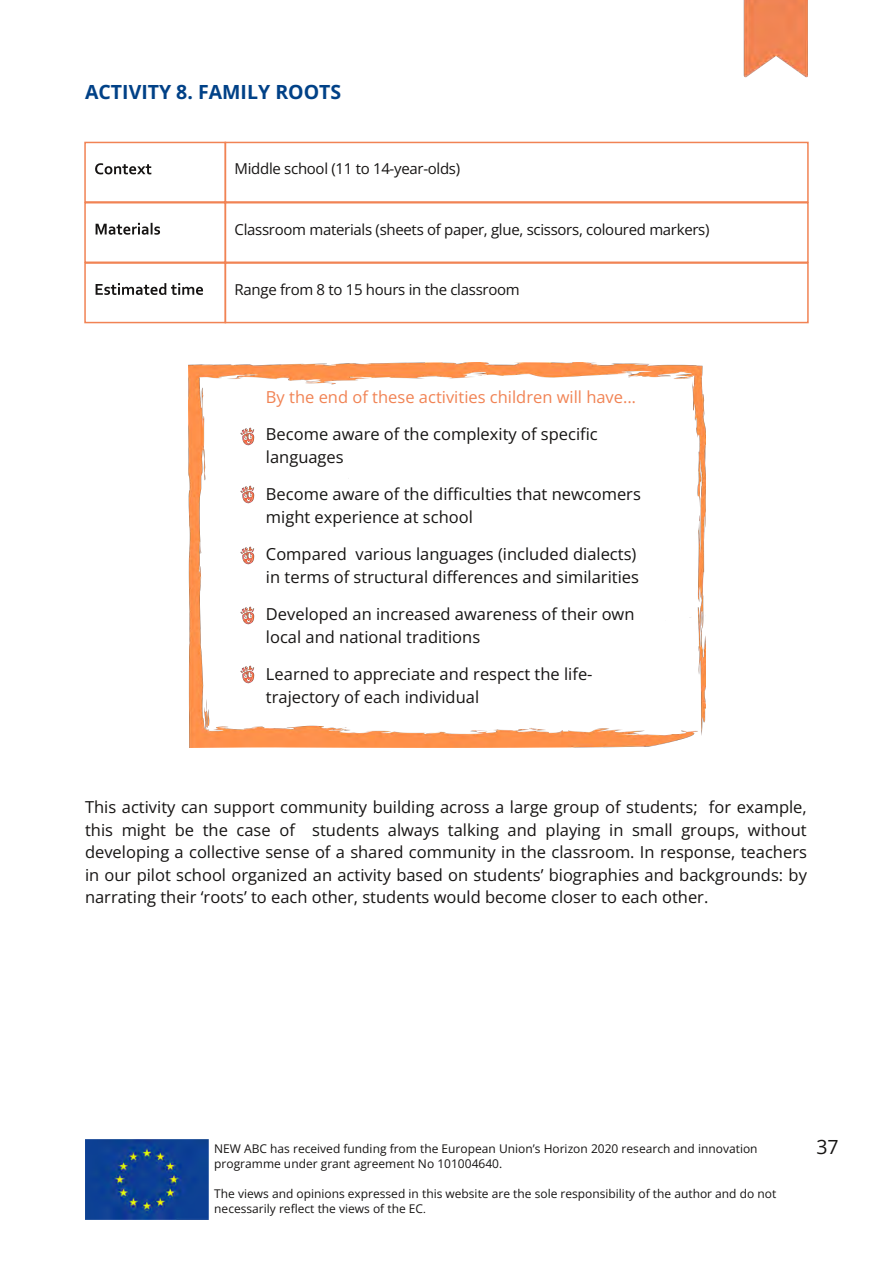
<style>
.page{position:relative;width:893px;height:1263px;background:#fff}
.page>*{position:absolute;margin:0;border:0;box-sizing:border-box;transform-origin:0 0}
.t1{font:700 19.5px "Open Sans";color:#004187}
.t2{font:19.5px "Open Sans";color:#161413}
.t3{font:16.5px/22.5px "Open Sans";color:#161413}
.t4{font:16.5px "Open Sans";color:#f18354}
.t5{font:15px "Open Sans";letter-spacing:-.02em;color:#161413}
.t6{font:12px/15px "Open Sans";color:#161413}
.s1{font-family:"Minion Pro"}
</style>
<div class="page">
<img style="left:85px;top:1140px;width:124px;height:80px">
<svg style="left:95px;top:163px;width:56px;height:11px"></svg>
<div style="left:84px;top:142px;width:142px;height:61px;border:2px solid #f18354"></div>
<div style="left:225px;top:142px;width:584px;height:61px;border:2px solid #f18354"></div>
<svg style="left:96px;top:223px;width:64px;height:12px"></svg>
<div style="left:84px;top:202px;width:142px;height:61px;border:2px solid #f18354"></div>
<div style="left:225px;top:202px;width:584px;height:61px;border:2px solid #f18354"></div>
<svg style="left:96px;top:283px;width:107px;height:12px"></svg>
<div style="left:84px;top:262px;width:142px;height:61px;border:2px solid #f18354"></div>
<div style="left:225px;top:262px;width:584px;height:61px;border:2px solid #f18354"></div>
<img style="left:188px;top:362px;width:518px;height:385px">
<img style="left:239px;top:428px;width:16px;height:19px">
<img style="left:239px;top:547px;width:16px;height:19px">
<img style="left:239px;top:606px;width:16px;height:19px">
<img style="left:239px;top:666px;width:16px;height:19px">
<img style="left:743px;top:0;width:65px;height:78px">
<img style="left:239px;top:486px;width:16px;height:19px">
<p class="t1" style="left:85px;top:78px;width:258px">ACTIVITY 8. FAMILY ROOTS</p>
<p class="t5" style="left:235px;top:158px;width:227px">Middle school (11 to 14-year-olds)</p>
<p class="t5" style="left:235px;top:218px;width:476px">Classroom materials (sheets of paper, glue, scissors, coloured markers)</p>
<p class="t5" style="left:235px;top:279px;width:287px">Range from 8 to 15 hours in the classroom</p>
<p class="t4" style="left:266px;top:385px;width:372px">By the end of these activities children will have…</p>
<p class="t3" style="left:266px;top:423px;width:333px">Become aware of the complexity of specific languages</p>
<p class="t3" style="left:266px;top:483px;width:376px">Become aware of the difficulties that newcomers might experience at school</p>
<p class="t3" style="left:266px;top:543px;width:375px">Compared various languages (included dialects) in terms of structural differences and similarities</p>
<p class="t3" style="left:266px;top:603px;width:370px">Developed an increased awareness of their own local and national traditions</p>
<p class="t3" style="left:266px;top:663px;width:328px">Learned to appreciate and respect the life&shy;trajectory of each individual</p>
<p class="t3" style="left:85px;top:795px;width:723px;text-align:justify">This activity can support community building across a large group of students; for example, this might be the case of students always talking and playing in small groups, without developing a collective sense of a shared community in the classroom. In response, teachers in our pilot school organized an activity based on students’ biographies and backgrounds: by narrating their ‘roots’ to each other, students would become closer to each other.</p>
<p class="t6" style="left:214px;top:1141px;width:545px">NEW ABC has received funding from the European Union’s Horizon 2020 research and innovation programme under grant agreement No 101004640.</p>
<p class="t6" style="left:214px;top:1186px;width:564px">The views and opinions expressed in this website are the sole responsibility of the author and do not necessarily reflect the views of the EC<span class="s1">.</span></p>
<p class="t2" style="left:816px;top:1133px;width:24px">37</p>
</div>
